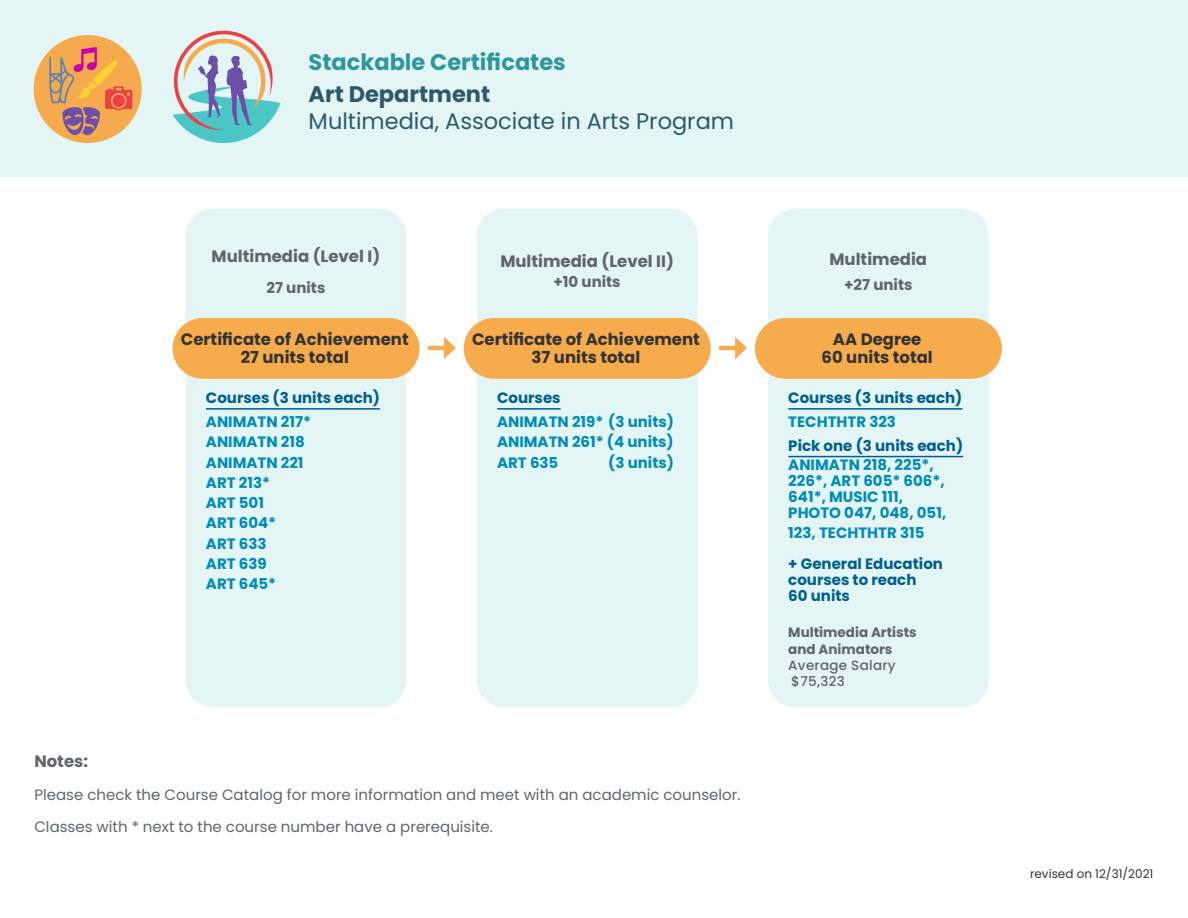
<style>
.page{position:relative;width:1188px;height:918px;background:#fff}
.page>*{position:absolute;margin:0;border:0;box-sizing:border-box;transform-origin:0 0}
.category{font:22.5px "Poppins";color:#2e596b}
.header_h1{font:700 22.5px "Poppins";color:#2e979e}
.category-2{font:700 22.5px "Poppins";color:#2e596b}
.certificate{font:700 16.5px/18px "Poppins";color:#333;text-align:center}
.t1{font:700 16.5px "Poppins";color:#5f656a}
.course{font:700 15px "Poppins";color:#008cb6}
.t2{font:15px "Poppins";color:#5f656a}
.courses_heading{font:700 15px "Poppins";color:#005f90}
.course-2{font:700 15px/16.2px "Poppins";color:#005f90}
.units{font:700 15px "Poppins";color:#5f656a}
.career{font:700 13.5px "Poppins";color:#5f656a}
.salary{font:500 13.5px "Poppins";letter-spacing:.02em;color:#5f656a}
.certificate-2{font:12px "Poppins";color:#333}
</style>
<div class="page">
<div style="left:0;top:0;width:1188px;height:176px;background:#e4f5f6"></div>
<div style="left:34px;top:35px;width:108px;height:108px;background:#f5ab4d;border-radius:50%"></div>
<svg style="left:49px;top:47px;width:83px;height:89px"></svg>
<svg style="left:173px;top:31px;width:108px;height:112px"></svg>
<div style="left:186px;top:374px;width:220px;height:333px;background:#e4f5f6"></div>
<hr style="left:206px;top:408px;width:174px;height:2px;background:#005f90">
<div style="left:186px;top:209px;width:220px;height:114px;background:#e4f5f6"></div>
<div style="left:477px;top:374px;width:221px;height:333px;background:#e4f5f6"></div>
<hr style="left:497px;top:408px;width:64px;height:2px;background:#005f90">
<div style="left:768px;top:374px;width:221px;height:333px;background:#e4f5f6"></div>
<hr style="left:788px;top:408px;width:174px;height:2px;background:#005f90">
<hr style="left:788px;top:456px;width:175px;height:1px;background:#005f90">
<div style="left:477px;top:209px;width:221px;height:114px;background:#e4f5f6"></div>
<div style="left:768px;top:209px;width:221px;height:114px;background:#e4f5f6"></div>
<div style="left:173px;top:318px;width:247px;height:61px;background:#f6ab4d;border-radius:30px"></div>
<div style="left:464px;top:318px;width:247px;height:61px;background:#f6ab4d;border-radius:30px"></div>
<div style="left:755px;top:318px;width:247px;height:61px;background:#f6ab4d;border-radius:30px"></div>
<hr style="left:430px;top:346px;width:18px;height:4px;background:#f6ab4d">
<svg style="left:444px;top:337px;width:12px;height:22px"></svg>
<hr style="left:721px;top:346px;width:18px;height:4px;background:#f6ab4d">
<svg style="left:735px;top:337px;width:12px;height:22px"></svg>
<h1 class="header_h1" style="left:309px;top:49px;width:259px">Stackable Certificates</h1>
<p class="category-2" style="left:309px;top:81px;width:183px">Art Department</p>
<p class="category" style="left:309px;top:109px;width:427px">Multimedia, Associate in Arts Program</p>
<p class="t1" style="left:212px;top:246px;width:170px">Multimedia (Level I)</p>
<p class="units" style="left:267px;top:279px;width:60px">27 units</p>
<p class="t1" style="left:500px;top:252px;width:175px">Multimedia (Level II)</p>
<p class="units" style="left:554px;top:273px;width:69px">+10 units</p>
<p class="t1" style="left:830px;top:250px;width:99px">Multimedia</p>
<p class="units" style="left:844px;top:276px;width:70px">+27 units</p>
<p class="certificate" style="left:181px;top:330px;width:229px">Certificate of Achievement<br>27 units total</p>
<p class="certificate" style="left:472px;top:330px;width:229px">Certificate of Achievement<br>37 units total</p>
<p class="certificate" style="left:833px;top:330px;width:90px">AA Degree</p>
<p class="certificate" style="left:822px;top:348px;width:113px">60 units total</p>
<p class="courses_heading" style="left:206px;top:389px;width:176px">Courses (3 units each)</p>
<p class="course" style="left:206px;top:413px;width:107px">ANIMATN 217*</p>
<p class="course" style="left:206px;top:433px;width:100px">ANIMATN 218</p>
<p class="course" style="left:206px;top:454px;width:99px">ANIMATN 221</p>
<p class="course" style="left:206px;top:474px;width:66px">ART 213*</p>
<p class="course" style="left:206px;top:494px;width:60px">ART 501</p>
<p class="course" style="left:206px;top:514px;width:72px">ART 604*</p>
<p class="course" style="left:206px;top:535px;width:62px">ART 633</p>
<p class="course" style="left:206px;top:555px;width:62px">ART 639</p>
<p class="course" style="left:206px;top:575px;width:72px">ART 645*</p>
<p class="courses_heading" style="left:497px;top:389px;width:65px">Courses</p>
<p class="course" style="left:497px;top:413px;width:178px">ANIMATN 219* (3 units)</p>
<p class="course" style="left:497px;top:433px;width:178px">ANIMATN 261* (4 units)</p>
<p class="course" style="left:497px;top:454px;width:63px">ART 635</p>
<p class="course" style="left:608px;top:454px;width:67px">(3 units)</p>
<p class="t1" style="left:34px;top:751px;width:55px">Notes:</p>
<p class="t2" style="left:34px;top:786px;width:708px">Please check the Course Catalog for more information and meet with an academic counselor.</p>
<p class="t2" style="left:34px;top:818px;width:460px">Classes with * next to the course number have a prerequisite.</p>
<p class="courses_heading" style="left:788px;top:389px;width:176px">Courses (3 units each)</p>
<p class="course" style="left:788px;top:413px;width:109px">TECHTHTR 323</p>
<p class="courses_heading" style="left:788px;top:437px;width:176px">Pick one (3 units each)</p>
<p class="course" style="left:788px;top:456px;width:147px">ANIMATN 218, 225*,</p>
<p class="course" style="left:788px;top:472px;width:158px">226*, ART 605* 606*,</p>
<p class="course" style="left:788px;top:488px;width:116px">641*, MUSIC 111,</p>
<p class="course" style="left:788px;top:504px;width:160px">PHOTO 047, 048, 051,</p>
<p class="course" style="left:788px;top:524px;width:138px">123, TECHTHTR 315</p>
<p class="course-2" style="left:788px;top:556px;width:156px">+ General Education</p>
<p class="course-2" style="left:788px;top:572px;width:130px">courses to reach<br>60 units</p>
<p class="career" style="left:788px;top:625px;width:130px">Multimedia Artists</p>
<p class="career" style="left:788px;top:641px;width:106px">and Animators</p>
<p class="salary" style="left:788px;top:657px;width:109px">Average Salary</p>
<p class="salary" style="left:791px;top:673px;width:55px">$75,323</p>
<p class="certificate-2" style="left:1030px;top:867px;width:125px">revised on 12/31/2021</p>
</div>
